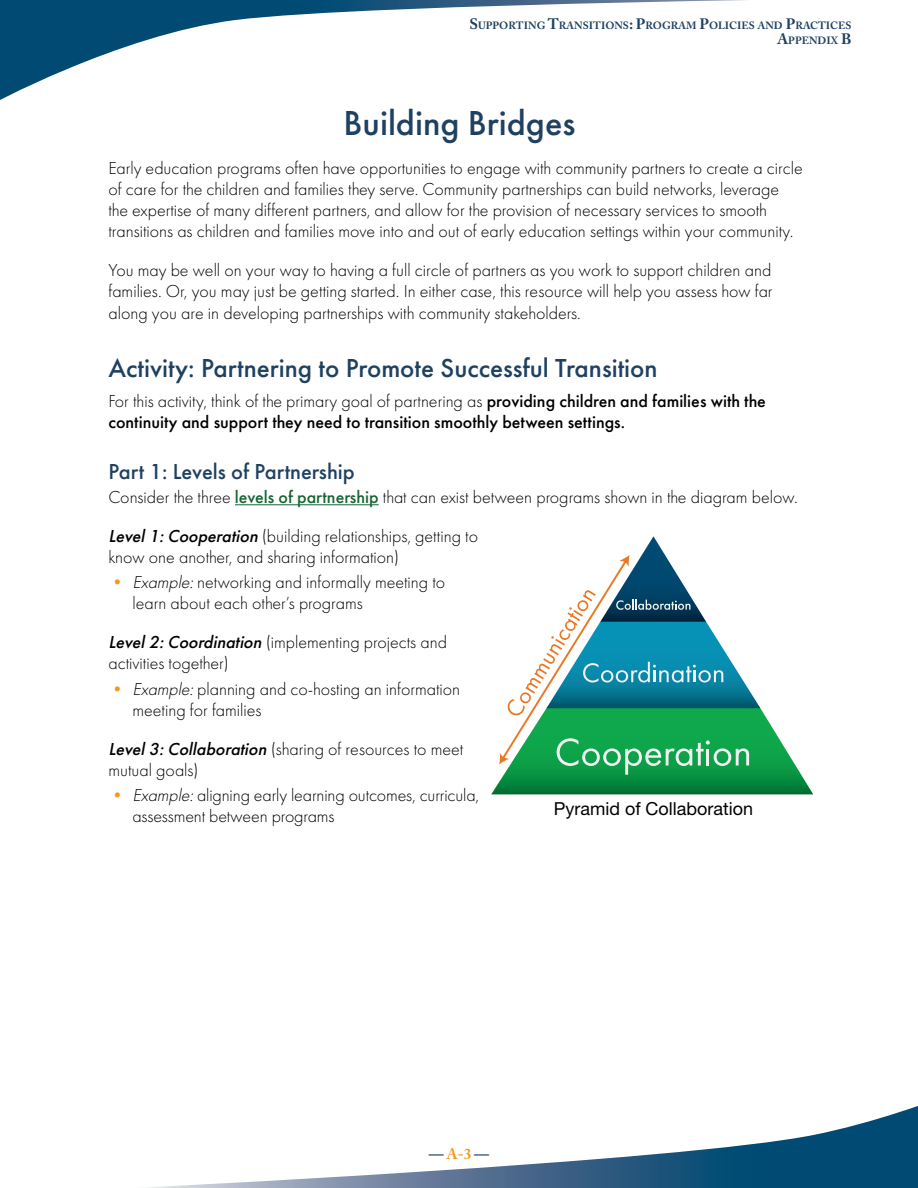
<style>
.page{position:relative;width:918px;height:1188px;background:#fff}
.page>*{position:absolute;margin:0;border:0;box-sizing:border-box;transform-origin:0 0}
.t1{font:500 36px "Futura PT";color:#1f4161}
.t2{font:500 27px "Futura PT";color:#1f4161}
.t3{font:500 22.5px "Futura PT";color:#1f4161}
.t4{font:300 18px/21px "Futura PT";color:#000}
.t5{font:500 18px/21px "Futura PT";color:#000}
.t6{font:18px "Helvetica Neue";color:#000}
.t7{font:700 15px "Adobe Caslon Pro";color:#f09b1f}
.t8{font:700 10.5px/15px "Adobe Caslon Pro";color:#1f4161;text-align:right}
.s1{font-size:15px}
.s2{font-weight:300}
.s3{font-weight:500;color:#156534}
.s4{font-weight:500;font-style:italic}
.s5{color:#f09b1f}
.s6{font-style:italic}
.s7{color:#1f4161}
</style>
<div class="page">
<svg style="left:145px;top:1106px;width:773px;height:82px"></svg>
<svg style="left:0;top:0;width:745px;height:100px"></svg>
<hr style="left:235px;top:504px;width:144px;height:1px;background:#156534">
<svg style="left:491px;top:536px;width:322px;height:258px"></svg>
<p class="t8" style="left:469px;top:18px;width:383px"><span class="s1">S</span>UPPORTING <span class="s1">T</span>RANSITIONS<span class="s1">: P</span>ROGRAM <span class="s1">P</span>OLICIES AND <span class="s1">P</span>RACTICES<br><span class="s1">A</span>PPENDIX <span class="s1">B</span></p>
<h2 class="t1" style="left:344px;top:102px;width:233px">Building Bridges</h2>
<p class="t4" style="left:108px;top:158px;width:696px">Early education programs often have opportunities to engage with community partners to create a circle of care for the children and families they serve. Community partnerships can build networks, leverage the expertise of many different partners, and allow for the provision of necessary services to smooth transitions as children and families move into and out of early education settings within your community.</p>
<p class="t4" style="left:108px;top:260px;width:666px;text-align:justify">You may be well on your way to having a full circle of partners as you work to support children and families. Or, you may just be getting started. In either case, this resource will help you assess how far along you are in developing partnerships with community stakeholders.</p>
<h3 class="t2" style="left:108px;top:352px;width:551px">Activity: Partnering to Promote Successful Transition</h3>
<p class="t5" style="left:108px;top:390px;width:659px"><span class="s2">For this activity, think of the primary goal of partnering as</span> providing children and families with the continuity and support they need to transition smoothly between settings.</p>
<h4 class="t3" style="left:108px;top:458px;width:248px">Part 1: Levels of Partnership</h4>
<p class="t4" style="left:108px;top:487px;width:691px">Consider the three <span class="s3">levels of partnership</span> that can exist between programs shown in the diagram below.</p>
<p class="t4" style="left:108px;top:526px;width:371px"><span class="s4">Level1:Cooperation</span> (building relationships, getting to know one another, and sharing information)</p>
<p class="t4" style="left:132px;top:572px;width:314px;text-indent:-24px"><span class="s5">•</span> <span class="s6">Example:</span>networking and informally meeting to learn about each other’s programs</p>
<p class="t4" style="left:108px;top:632px;width:340px"><span class="s4">Level2:Coordination</span> (implementing projects and activities together)</p>
<p class="t4" style="left:132px;top:679px;width:329px;text-indent:-24px"><span class="s5">•</span> <span class="s6">Example:</span>planning and co-hosting an information meeting for families</p>
<p class="t4" style="left:108px;top:739px;width:356px"><span class="s4">Level3:Collaboration</span> (sharing of resources to meet mutual goals)</p>
<p class="t4" style="left:132px;top:785px;width:348px;text-indent:-24px"><span class="s5">•</span> <span class="s6">Example:</span>aligning early learning outcomes, curricula, assessment between programs</p>
<p class="t6" style="left:554px;top:795px;width:201px">Pyramid of Collaboration</p>
<p class="t7" style="left:429px;top:1145px;width:62px"><span class="s7">—</span> A-3 <span class="s7">—</span></p>
</div>
